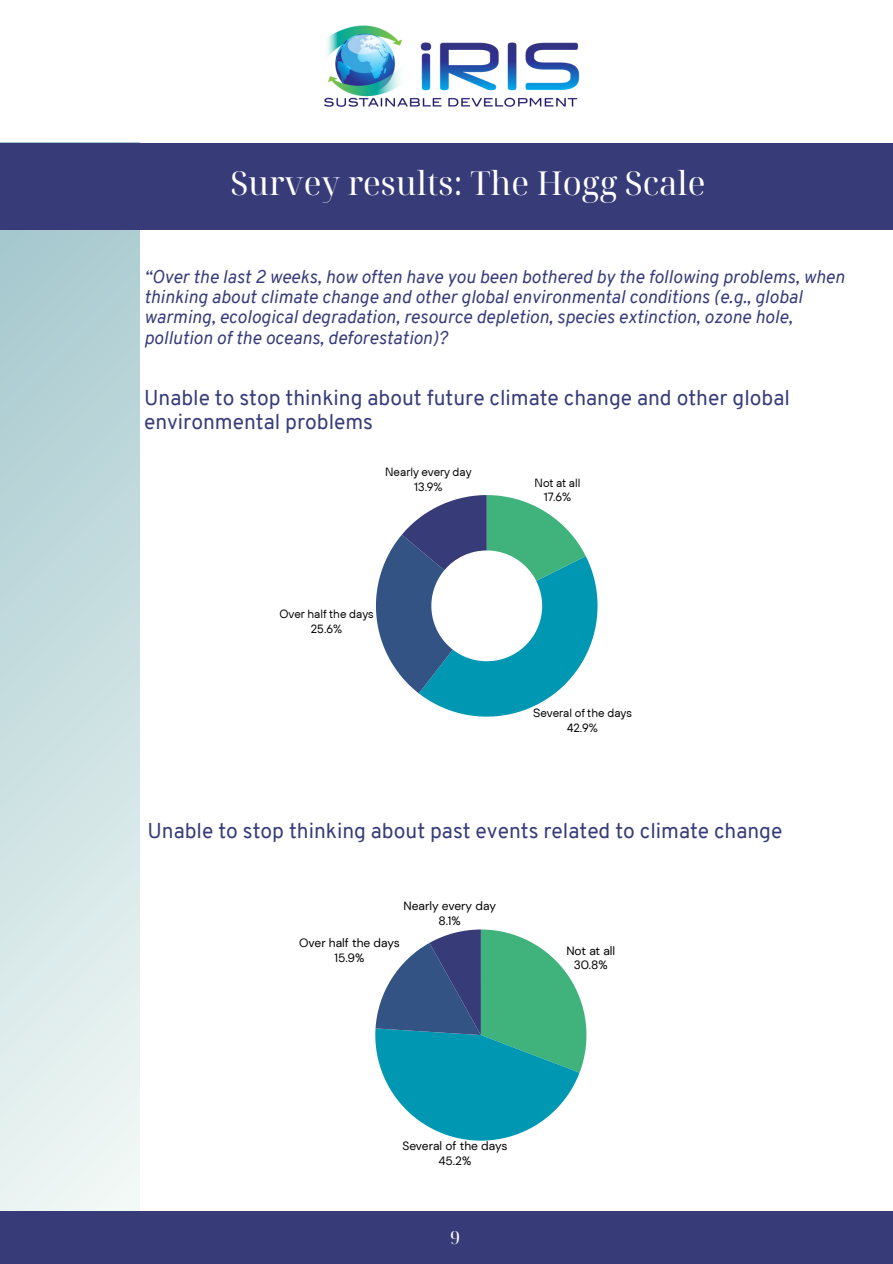
<style>
.page{position:relative;width:893px;height:1264px;background:#fff}
.page>*{position:absolute;margin:0;border:0;box-sizing:border-box;transform-origin:0 0}
.t1{font:33px "Noto Serif Display";color:#fff}
.t2{font:21px/23.7px "Overpass";color:#373c79}
.t3{font:italic 18px/20.2px "Overpass";color:#373c79}
.t4{font:18px "Noto Serif Display";color:#fff}
.t5{font:12px "DM Sans";color:#000001}
.t6{font:11.85px "TT Hoves";color:#000001}
</style>
<div class="page">
<svg style="left:0;top:229px;width:139px;height:981px"></svg>
<div style="left:0;top:143px;width:892px;height:86px;background:#373c79"></div>
<svg style="left:376px;top:495px;width:221px;height:221px"></svg>
<svg style="left:375px;top:929px;width:211px;height:211px"></svg>
<img style="left:324px;top:25px;width:256px;height:82px">
<div style="left:0;top:1210px;width:892px;height:53px;background:#373c79"></div>
<p class="t1" style="left:230px;top:159px;width:476px">Survey results: The Hogg Scale</p>
<p class="t3" style="left:144px;top:268px;width:702px">“Over the last 2 weeks, how often have you been bothered by the following problems, when thinking about climate change and other global environmental conditions (e.g., global warming, ecological degradation, resource depletion, species extinction, ozone hole, pollution of the oceans, deforestation)?</p>
<p class="t2" style="left:144px;top:388px;width:647px">Unable to stop thinking about future climate change and other global environmental problems</p>
<p class="t6" style="left:385px;top:464px;width:88px">Nearly every day</p>
<p class="t6" style="left:414px;top:479px;width:30px">13.9%</p>
<p class="t6" style="left:279px;top:606px;width:96px">Over half the days</p>
<p class="t6" style="left:311px;top:621px;width:33px">25.6%</p>
<p class="t6" style="left:534px;top:475px;width:47px">Not at all</p>
<p class="t6" style="left:543px;top:489px;width:29px">17.6%</p>
<p class="t6" style="left:533px;top:705px;width:100px">Several of the days</p>
<p class="t6" style="left:567px;top:720px;width:32px">42.9%</p>
<p class="t2" style="left:147px;top:820px;width:636px">Unable to stop thinking about past events related to climate change</p>
<p class="t5" style="left:403px;top:898px;width:94px">Nearly every day</p>
<p class="t5" style="left:438px;top:913px;width:24px">8.1%</p>
<p class="t5" style="left:299px;top:935px;width:102px">Over half the days</p>
<p class="t5" style="left:334px;top:950px;width:31px">15.9%</p>
<p class="t5" style="left:566px;top:943px;width:50px">Not at all</p>
<p class="t5" style="left:574px;top:957px;width:35px">30.8%</p>
<p class="t5" style="left:402px;top:1137px;width:106px">Several of the days</p>
<p class="t5" style="left:438px;top:1152px;width:35px">45.2%</p>
<p class="t4" style="left:450px;top:1224px;width:12px">9</p>
</div>
